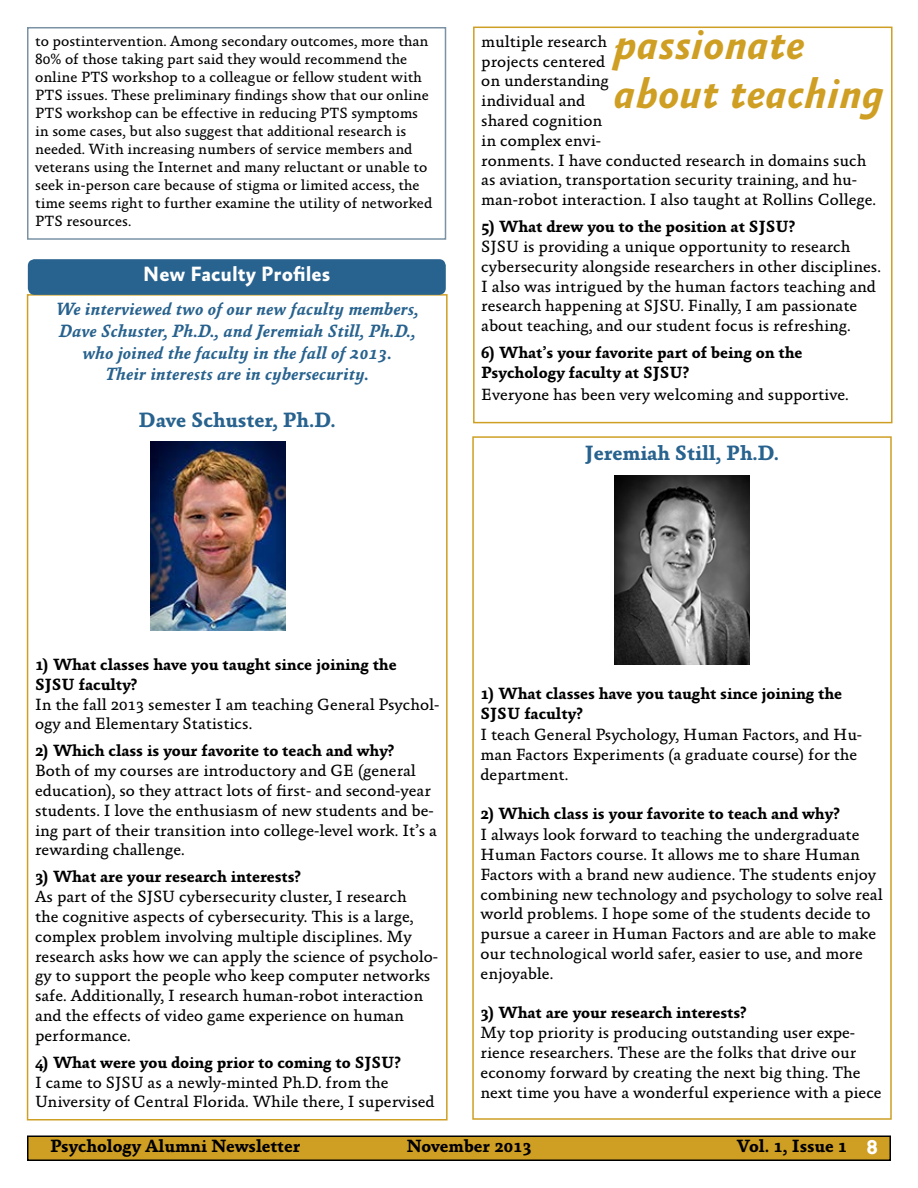
<style>
.page{position:relative;width:918px;height:1188px;background:#fff}
.page>*{position:absolute;margin:0;border:0;box-sizing:border-box;transform-origin:0 0}
.t1{font:italic 700 43.5px/49.5px "Absara Sans OT";color:#cf9f24}
.t2{font:700 21px "Absara OT";color:#28628e}
.t3{font:700 21px "Absara Sans OT";color:#fff}
.t4{font:italic 700 18px/21.6px "Absara OT";color:#28628e;text-align:center}
.t5{font:700 18px "Absara OT";color:#000}
.t6{font:16.5px/19.8px "Absara OT";color:#000}
.t7{font:700 16.5px/19.8px "Absara OT";color:#000}
.t8{font:15px/18px "Absara OT";color:#000}
.s1{font-family:"Albertus";font-weight:800;color:#fff}
</style>
<div class="page">
<div style="left:28px;top:1136px;width:862px;height:24px;background:#cf9f24"></div>
<div style="left:27px;top:1136px;width:864px;height:25px;border:2px solid #000"></div>
<div style="left:27px;top:27px;width:419px;height:213px;border:2px solid #7a92a4"></div>
<div style="left:27px;top:294px;width:421px;height:826px;border:2px solid #cf9f24"></div>
<div style="left:28px;top:259px;width:418px;height:36px;background:#28628e;border-radius:7px"></div>
<img style="left:150px;top:442px;width:135px;height:189px">
<div style="left:473px;top:27px;width:420px;height:396px;border:2px solid #cf9f24"></div>
<div style="left:472px;top:436px;width:420px;height:684px;border:2px solid #cf9f24"></div>
<img style="left:615px;top:475px;width:135px;height:189px">
<p class="t8" style="left:35px;top:33px;width:398px">to postintervention. Among secondary outcomes, more than 80% of those taking part said they would recommend the online PTS workshop to a colleague or fellow student with PTS issues. These preliminary findings show that our online PTS workshop can be effective in reducing PTS symptoms in some cases, but also suggest that additional research is needed. With increasing numbers of service members and veterans using the Internet and many reluctant or unable to seek in-person care because of stigma or limited access, the time seems right to further examine the utility of networked PTS resources.</p>
<p class="t3" style="left:143px;top:263px;width:188px">New Faculty Profiles</p>
<p class="t4" style="left:56px;top:299px;width:364px">We interviewed two of our new faculty members, Dave Schuster, Ph.D., and Jeremiah Still, Ph.D., who joined the faculty in the fall of 2013.<br>Their interests are in cybersecurity.</p>
<p class="t2" style="left:139px;top:408px;width:199px">Dave Schuster, Ph.D.</p>
<h1 class="t1" style="left:613px;top:22px;width:272px">passionate about teaching</h1>
<p class="t6" style="left:481px;top:32px;width:396px">multiple research<br>projects centered<br>on understanding<br>individual and<br>shared cognition<br>in complex envi-<br>ronments. I have conducted research in domains such as aviation, transportation security training, and hu&shy;man-robot interaction. I also taught at Rollins College.</p>
<p class="t7" style="left:481px;top:217px;width:315px">5) What drew you to the position at SJSU?</p>
<p class="t6" style="left:481px;top:237px;width:401px">SJSU is providing a unique opportunity to research cybersecurity alongside researchers in other disciplines.<br>I also was intrigued by the human factors teaching and research happening at SJSU. Finally, I am passionate about teaching, and our student focus is refreshing.</p>
<p class="t7" style="left:481px;top:343px;width:323px">6) What’s your favorite part of being on the<br>Psychology faculty at SJSU?</p>
<p class="t6" style="left:481px;top:385px;width:369px">Everyone has been very welcoming and supportive.</p>
<p class="t2" style="left:585px;top:441px;width:196px">Jeremiah Still, Ph.D.</p>
<p class="t7" style="left:35px;top:655px;width:363px">1) What classes have you taught since joining the<br>SJSU faculty?</p>
<p class="t6" style="left:35px;top:695px;width:406px">In the fall 2013 semester I am teaching General Psychol&shy;ogy and Elementary Statistics.</p>
<p class="t7" style="left:35px;top:742px;width:361px">2) Which class is your favorite to teach and why?</p>
<p class="t6" style="left:35px;top:761px;width:403px">Both of my courses are introductory and GE (general education), so they attract lots of first- and second-year students. I love the enthusiasm of new students and be&shy;ing part of their transition into college-level work. It’s a rewarding challenge.</p>
<p class="t7" style="left:35px;top:868px;width:268px">3) What are your research interests?</p>
<p class="t6" style="left:35px;top:887px;width:405px">As part of the SJSU cybersecurity cluster, I research<br>the cognitive aspects of cybersecurity. This is a large, complex problem involving multiple disciplines. My research asks how we can apply the science of psycholo&shy;gy to support the people who keep computer networks safe. Additionally, I research human-robot interaction and the effects of video game experience on human performance.</p>
<p class="t7" style="left:35px;top:1053px;width:368px">4) What were you doing prior to coming to SJSU?</p>
<p class="t6" style="left:35px;top:1073px;width:401px">I came to SJSU as a newly-minted Ph.D. from the<br>University of Central Florida. While there, I supervised</p>
<p class="t7" style="left:481px;top:684px;width:363px">1) What classes have you taught since joining the<br>SJSU faculty?</p>
<p class="t6" style="left:481px;top:725px;width:383px">I teach General Psychology, Human Factors, and Hu&shy;man Factors Experiments (a graduate course) for the department.</p>
<p class="t7" style="left:481px;top:804px;width:361px">2) Which class is your favorite to teach and why?</p>
<p class="t6" style="left:481px;top:825px;width:404px">I always look forward to teaching the undergraduate Human Factors course. It allows me to share Human Factors with a brand new audience. The students enjoy combining new technology and psychology to solve real world problems. I hope some of the students decide to pursue a career in Human Factors and are able to make our technological world safer, easier to use, and more enjoyable.</p>
<p class="t7" style="left:481px;top:1004px;width:268px">3) What are your research interests?</p>
<p class="t6" style="left:481px;top:1023px;width:403px">My top priority is producing outstanding user expe&shy;rience researchers. These are the folks that drive our economy forward by creating the next big thing. The next time you have a wonderful experience with a piece</p>
<p class="t5" style="left:50px;top:1135px;width:252px">Psychology Alumni Newsletter</p>
<p class="t5" style="left:406px;top:1135px;width:127px">November 2013</p>
<p class="t5" style="left:737px;top:1135px;width:143px">Vol. 1, Issue 1 <span class="s1">8</span></p>
</div>
